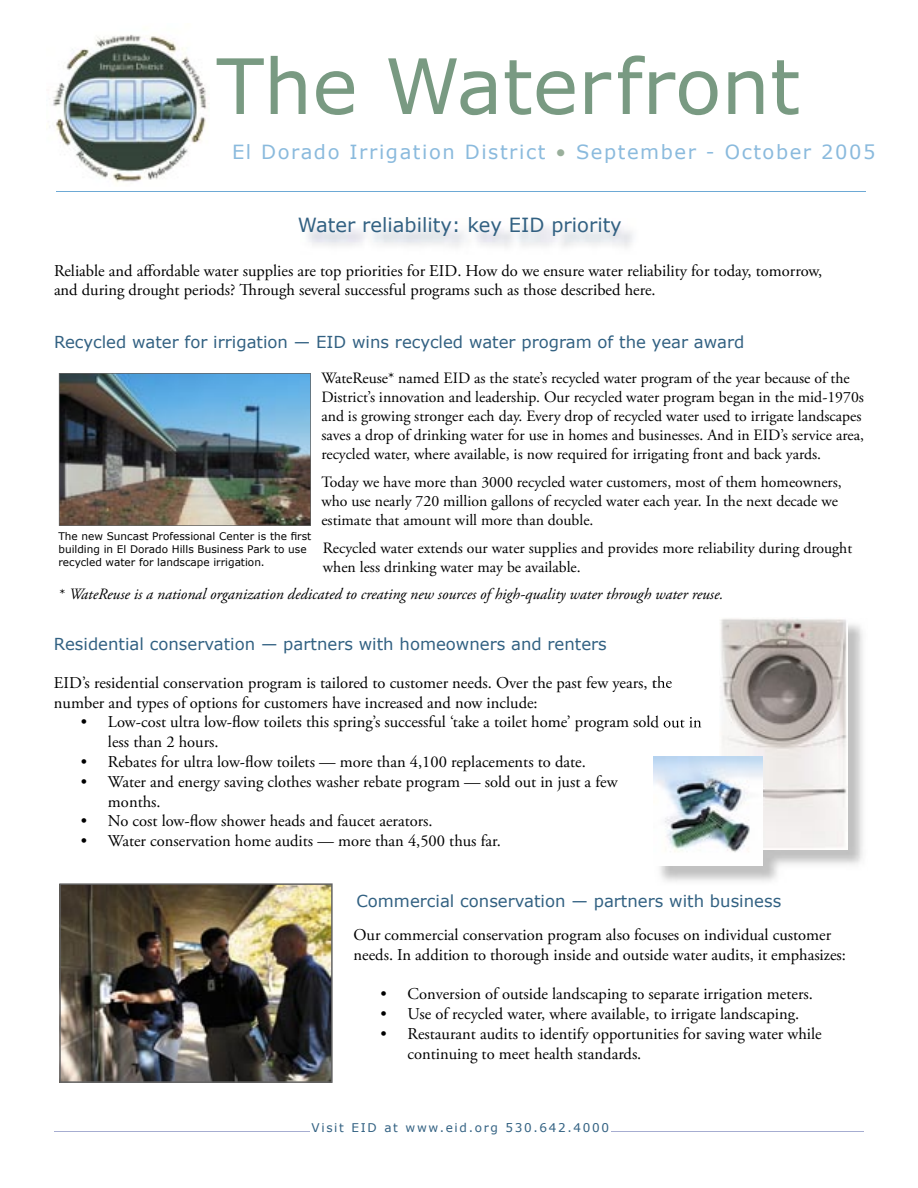
<style>
.page{position:relative;width:918px;height:1188px;background:#fff}
.page>*{position:absolute;margin:0;border:0;box-sizing:border-box;transform-origin:0 0}
.t1{font:76.5px "Verdana";color:#799a82}
.t2{font:19.5px "Verdana";letter-spacing:.08em;color:#8abadd}
.t3{font:19.5px "Verdana";color:#326182}
.t4{font:16.5px/19.8px "Adobe Garamond Pro";color:#000}
.t5{font:16.5px "Verdana";color:#326182}
.t6{font:15.75px/18.9px "Adobe Garamond Pro";color:#000}
.t7{font:italic 15.75px "Adobe Garamond Pro";color:#000}
.t8{font:12px "Verdana";letter-spacing:.14em;color:#326182}
.t9{font:10.5px/12.6px "Verdana";color:#000}
.s1{color:#99af9b}
.s2{font-style:normal;font-size:15px}
</style>
<div class="page">
<img style="left:53px;top:34px;width:154px;height:149px">
<hr style="left:54px;top:1131px;width:810px;height:1px;background:#a6add1">
<div style="left:310px;top:1123px;width:301px;height:41px;background:#fff"></div>
<hr style="left:56px;top:192px;width:810px;height:1px;background:#6da9d5">
<img style="left:59px;top:373px;width:252px;height:153px">
<img style="left:654px;top:676px;width:18px;height:12px">
<img style="left:654px;top:716px;width:48px;height:12px">
<img style="left:719px;top:618px;width:129px;height:231px">
<img style="left:654px;top:756px;width:109px;height:97px">
<img style="left:59px;top:883px;width:274px;height:200px">
<h1 class="t1" style="left:217px;top:37px;width:585px">The Waterfront</h1>
<p class="t2" style="left:232px;top:139px;width:645px">El Dorado Irrigation District <span class="s1">•</span> September - October 2005</p>
<p class="t3" style="left:298px;top:213px;width:326px">Water reliability: key EID priority</p>
<p class="t4" style="left:54px;top:262px;width:770px;line-height:18.6px">Reliable and affordable water supplies are top priorities for EID. How do we ensure water reliability for today, tomorrow, and during drought periods? Through several successful programs such as those described here.</p>
<p class="t5" style="left:54px;top:332px;width:692px">Recycled water for irrigation — EID wins recycled water program of the year award</p>
<p class="t6" style="left:321px;top:370px;width:544px">WateReuse* named EID as the state’s recycled water program of the year because of the District’s innovation and leadership. Our recycled water program began in the mid-1970s and is growing stronger each day. Every drop of recycled water used to irrigate landscapes saves a drop of drinking water for use in homes and businesses. And in EID’s service area, recycled water, where available, is now required for irrigating front and back yards.</p>
<p class="t6" style="left:321px;top:473px;width:522px">Today we have more than 3000 recycled water customers, most of them homeowners, who use nearly 720 million gallons of recycled water each year. In the next decade we estimate that amount will more than double.</p>
<p class="t6" style="left:323px;top:538px;width:531px;line-height:19.8px">Recycled water extends our water supplies and provides more reliability during drought when less drinking water may be available.</p>
<p class="t7" style="left:59px;top:585px;width:666px"><span class="s2">*</span> WateReuse is a national organization dedicated to creating new sources of high-quality water through water reuse.</p>
<p class="t9" style="left:58px;top:530px;width:254px">The new Suncast Professional Center is the first building in El Dorado Hills Business Park to use recycled water for landscape irrigation.</p>
<p class="t5" style="left:54px;top:634px;width:554px">Residential conservation — partners with homeowners and renters</p>
<p class="t4" style="left:54px;top:673px;width:619px">EID’s residential conservation program is tailored to customer needs. Over the past few years, the number and types of options for customers have increased and now include:</p>
<p class="t4" style="left:108px;top:713px;width:595px;text-indent:-27px">• Low-cost ultra low-flow toilets this spring’s successful ‘take a toilet home’ program sold out in less than 2 hours.</p>
<p class="t4" style="left:81px;top:752px;width:506px">• Rebates for ultra low-flow toilets — more than 4,100 replacements to date.</p>
<p class="t4" style="left:108px;top:772px;width:511px;text-indent:-27px">• Water and energy saving clothes washer rebate program — sold out in just a few months.</p>
<p class="t4" style="left:81px;top:812px;width:353px">• No cost low-flow shower heads and faucet aerators.</p>
<p class="t4" style="left:81px;top:832px;width:421px">• Water conservation home audits — more than 4,500 thus far.</p>
<p class="t5" style="left:356px;top:890px;width:426px">Commercial conservation — partners with business</p>
<p class="t4" style="left:354px;top:925px;width:494px">Our commercial conservation program also focuses on individual customer needs. In addition to thorough inside and outside water audits, it emphasizes:</p>
<p class="t4" style="left:381px;top:985px;width:434px">• Conversion of outside landscaping to separate irrigation meters.</p>
<p class="t4" style="left:381px;top:1005px;width:420px">• Use of recycled water, where available, to irrigate landscaping.</p>
<p class="t4" style="left:408px;top:1024px;width:416px;text-indent:-27px">• Restaurant audits to identify opportunities for saving water while continuing to meet health standards.</p>
<p class="t8" style="left:312px;top:1120px;width:299px">Visit EID at www.eid.org 530.642.4000</p>
</div>
